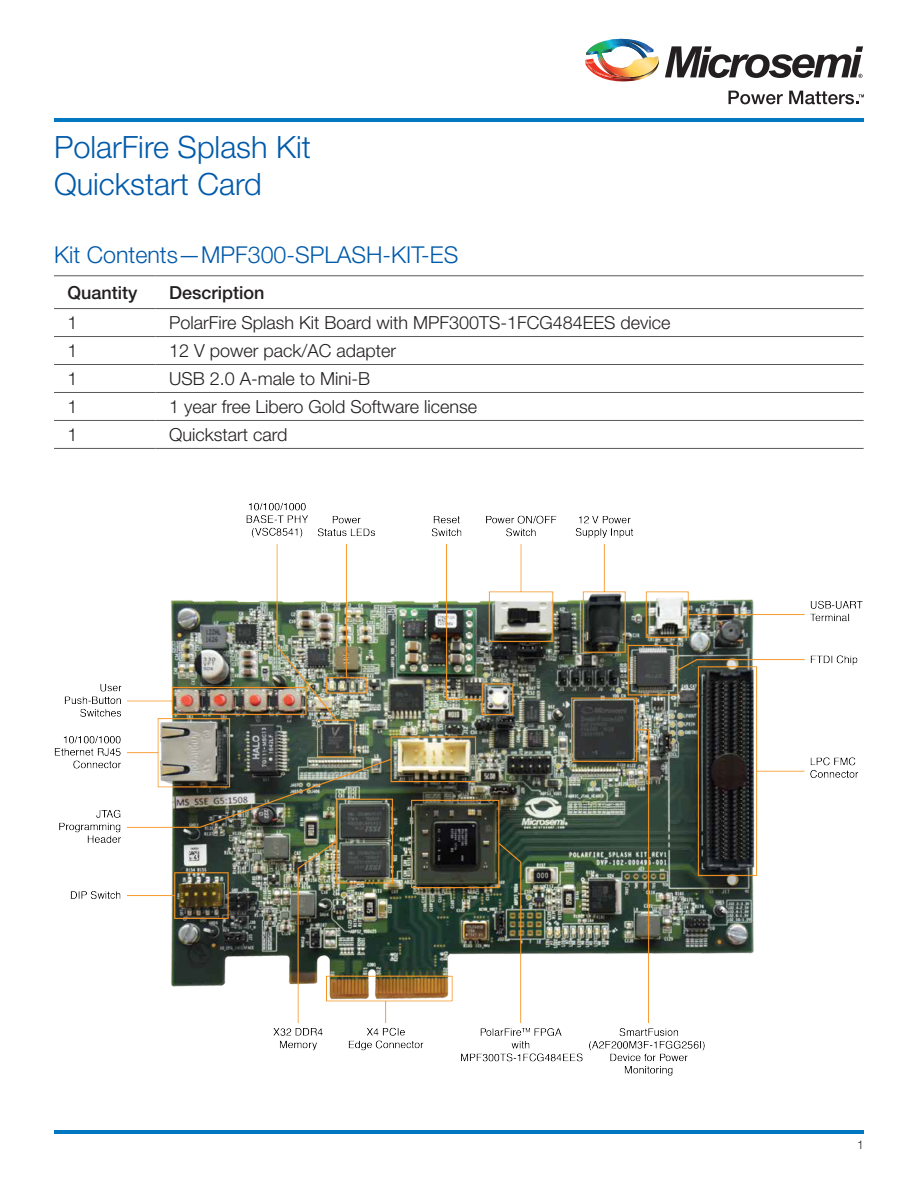
<style>
.page{position:relative;width:918px;height:1188px;background:#fff}
.page>*{position:absolute;margin:0;border:0;box-sizing:border-box;transform-origin:0 0}
.Title_Header{font:300 30.75px "Helvetica Neue LT Std";color:#015aaa}
.Body_Copy_Header{font:300 23.25px "Helvetica Neue LT Std";color:#015aaa}
.Table_Body_-_Left{font:300 18px "Helvetica Neue LT Std";color:#231f20}
.Table_Head_-_Left{font:500 18px "Helvetica Neue LT Std";color:#231f20}
.body{font:300 12px "Helvetica Neue LT Std";color:#231f20}
</style>
<div class="page">
<img style="left:586px;top:38px;width:277px;height:43px">
<svg style="left:729px;top:91px;width:54px;height:13px"></svg>
<svg style="left:789px;top:91px;width:75px;height:13px"></svg>
<hr style="left:54px;top:118px;width:810px;height:4px;background:#0077c0">
<hr style="left:54px;top:1130px;width:810px;height:4px;background:#0077c0">
<hr style="left:54px;top:448px;width:102px;height:1px;background:#57585a">
<hr style="left:156px;top:448px;width:708px;height:1px;background:#57585a">
<hr style="left:54px;top:336px;width:102px;height:1px;background:#57585a">
<hr style="left:54px;top:276px;width:102px;height:1px;background:#57585a">
<hr style="left:156px;top:276px;width:708px;height:1px;background:#57585a">
<hr style="left:54px;top:308px;width:102px;height:1px;background:#57585a">
<hr style="left:156px;top:308px;width:708px;height:1px;background:#57585a">
<hr style="left:54px;top:364px;width:102px;height:1px;background:#57585a">
<hr style="left:156px;top:364px;width:708px;height:1px;background:#57585a">
<hr style="left:54px;top:392px;width:102px;height:1px;background:#57585a">
<hr style="left:156px;top:392px;width:708px;height:1px;background:#57585a">
<hr style="left:54px;top:420px;width:102px;height:1px;background:#57585a">
<hr style="left:156px;top:420px;width:708px;height:1px;background:#57585a">
<hr style="left:156px;top:336px;width:708px;height:1px;background:#57585a">
<img style="left:54px;top:502px;width:809px;height:574px">
<p class="Title_Header" style="left:54px;top:128px;width:258px">PolarFire Splash Kit</p>
<p class="Title_Header" style="left:54px;top:165px;width:209px">Quickstart Card</p>
<p class="Body_Copy_Header" style="left:54px;top:240px;width:406px">Kit Contents—MPF300-SPLASH-KIT-ES</p>
<p class="Table_Head_-_Left" style="left:68px;top:281px;width:72px">Quantity</p>
<p class="Table_Head_-_Left" style="left:169px;top:281px;width:97px">Description</p>
<p class="Table_Body_-_Left" style="left:68px;top:312px;width:12px">1</p>
<p class="Table_Body_-_Left" style="left:169px;top:312px;width:503px">PolarFire Splash Kit Board with MPF300TS-1FCG484EES device</p>
<p class="Table_Body_-_Left" style="left:68px;top:340px;width:12px">1</p>
<p class="Table_Body_-_Left" style="left:169px;top:340px;width:229px">12 V power pack/AC adapter</p>
<p class="Table_Body_-_Left" style="left:68px;top:368px;width:12px">1</p>
<p class="Table_Body_-_Left" style="left:169px;top:368px;width:203px">USB 2.0 A-male to Mini-B</p>
<p class="Table_Body_-_Left" style="left:68px;top:395px;width:12px">1</p>
<p class="Table_Body_-_Left" style="left:169px;top:395px;width:310px">1 year free Libero Gold Software license</p>
<p class="Table_Body_-_Left" style="left:68px;top:423px;width:12px">1</p>
<p class="Table_Body_-_Left" style="left:169px;top:423px;width:120px">Quickstart card</p>
<p class="body" style="left:857px;top:1137px;width:8px">1</p>
</div>
